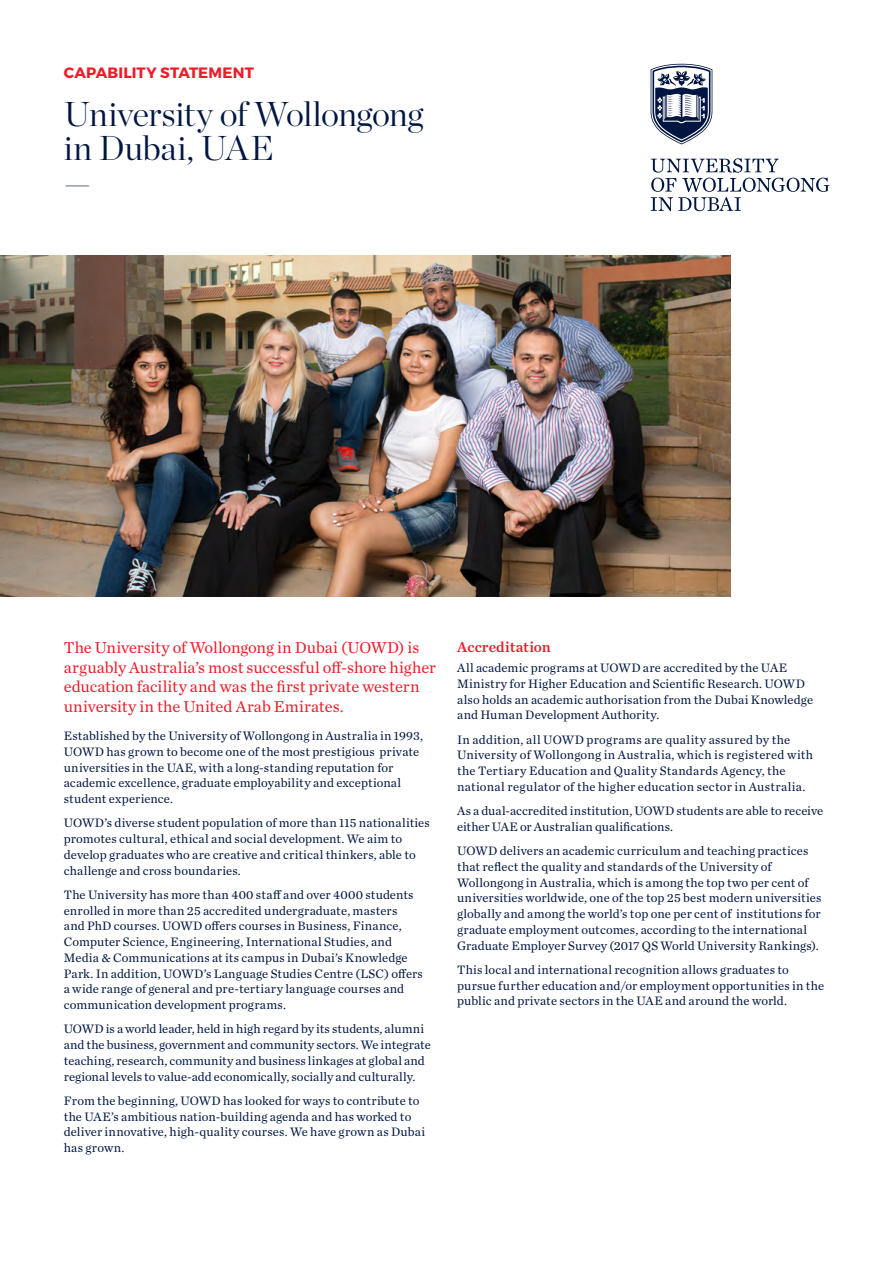
<style>
.page{position:relative;width:893px;height:1263px;background:#fff}
.page>*{position:absolute;margin:0;border:0;box-sizing:border-box;transform-origin:0 0}
.t1{font:300 34.5px/34.5px "Chronicle Display";letter-spacing:-.015em;color:#001641}
.t2{font:16.5px/19.5px "Chronicle Text G1";color:#ed1c29}
.t3{font:700 15px "Montserrat";letter-spacing:.01em;color:#ed1c29}
.t4{font:15px "Chronicle Text G1 Semi";letter-spacing:.005em;color:#ed1c29}
.t5{font:12.75px/15.8px "Chronicle Text G1";letter-spacing:.01em;color:#001641}
</style>
<div class="page">
<img style="left:0;top:256px;width:731px;height:340px">
<svg style="left:651px;top:64px;width:61px;height:80px"></svg>
<svg style="left:651px;top:158px;width:178px;height:53px"></svg>
<p class="t3" style="left:64px;top:64px;width:192px">CAPABILITY STATEMENT</p>
<h1 class="t1" style="left:64px;top:94px;width:361px">University of Wollongong in Dubai, UAE<br>—</h1>
<p class="t2" style="left:64px;top:637px;width:374px">The University of Wollongong in Dubai (UOWD) is arguably Australia’s most successful off-shore higher education facility and was the first private western university in the United Arab Emirates.</p>
<p class="t5" style="left:64px;top:727px;width:361px">Established by the University of Wollongong in Australia in 1993, UOWD has grown to become one of the most prestigious private universities in the UAE, with a long-standing reputation for academic excellence, graduate employability and exceptional student experience.</p>
<p class="t5" style="left:64px;top:815px;width:368px">UOWD’s diverse student population of more than 115 nationalities promotes cultural, ethical and social development. We aim to develop graduates who are creative and critical thinkers, able to challenge and cross boundaries.</p>
<p class="t5" style="left:64px;top:886px;width:361px">The University has more than 400 staff and over 4000 students enrolled in more than 25 accredited undergraduate, masters<br>and PhD courses. UOWD offers courses in Business, Finance, Computer Science, Engineering, International Studies, and Media &amp; Communications at its campus in Dubai’s Knowledge Park. In addition, UOWD’s Language Studies Centre (LSC) offers a wide range of general and pre-tertiary language courses and communication development programs.</p>
<p class="t5" style="left:64px;top:1020px;width:369px">UOWD is a world leader, held in high regard by its students, alumni and the business, government and community sectors. We integrate teaching, research, community and business linkages at global and regional levels to value-add economically, socially and culturally.</p>
<p class="t5" style="left:64px;top:1092px;width:363px">From the beginning, UOWD has looked for ways to contribute to the UAE’s ambitious nation-building agenda and has worked to deliver innovative, high-quality courses. We have grown as Dubai has grown.</p>
<p class="t4" style="left:457px;top:635px;width:95px">Accreditation</p>
<p class="t5" style="left:457px;top:659px;width:357px">All academic programs at UOWD are accredited by the UAE Ministry for Higher Education and Scientific Research. UOWD also holds an academic authorisation from the Dubai Knowledge and Human Development Authority.</p>
<p class="t5" style="left:457px;top:731px;width:358px">In addition, all UOWD programs are quality assured by the University of Wollongong in Australia, which is registered with the Tertiary Education and Quality Standards Agency, the national regulator of the higher education sector in Australia.</p>
<p class="t5" style="left:457px;top:802px;width:368px">As a dual-accredited institution, UOWD students are able to receive either UAE or Australian qualifications.</p>
<p class="t5" style="left:457px;top:842px;width:366px">UOWD delivers an academic curriculum and teaching practices that reflect the quality and standards of the University of Wollongong in Australia, which is among the top two per cent of universities worldwide, one of the top 25 best modern universities globally and among the world’s top one per cent of institutions for graduate employment outcomes, according to the international Graduate Employer Survey (2017 QS World University Rankings).</p>
<p class="t5" style="left:457px;top:961px;width:369px">This local and international recognition allows graduates to pursue further education and/or employment opportunities in the public and private sectors in the UAE and around the world.</p>
</div>
